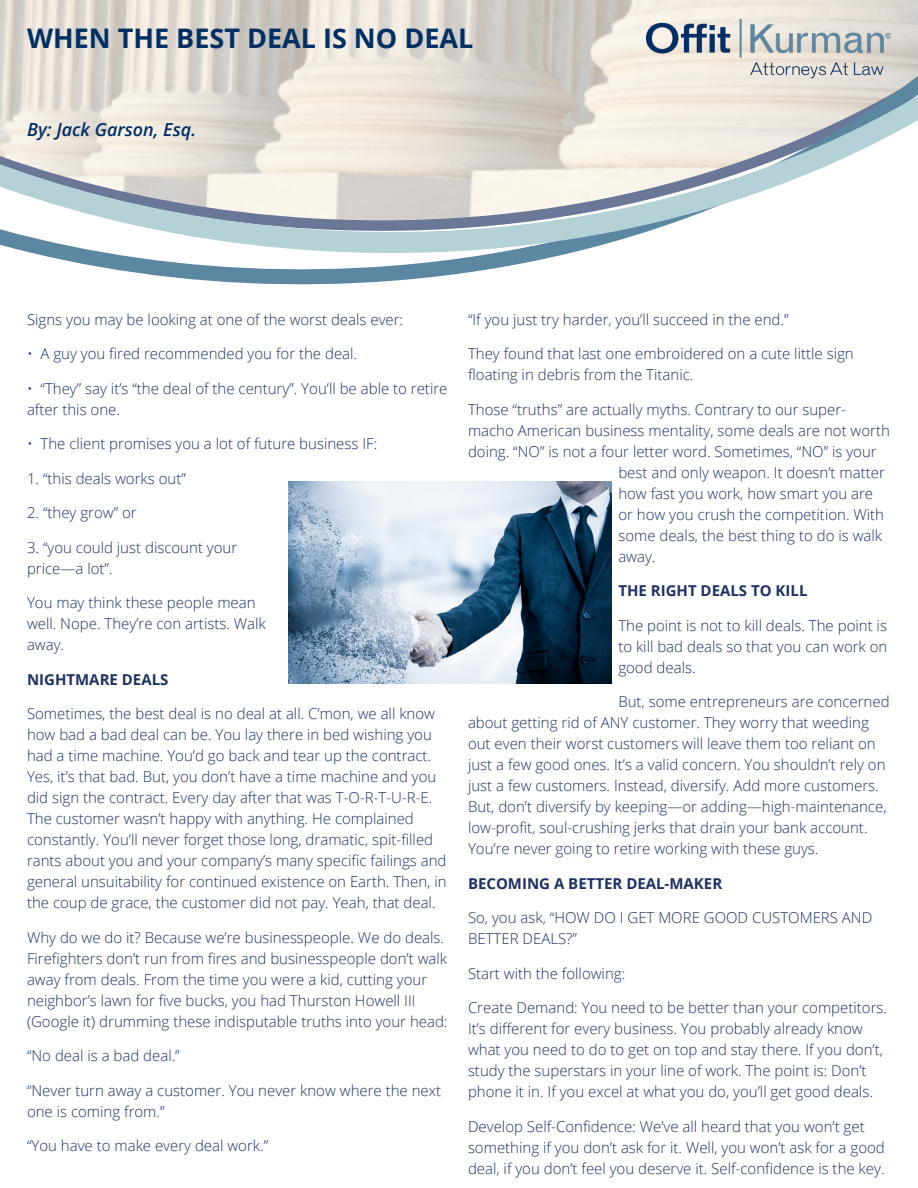
<style>
.page{position:relative;width:918px;height:1188px;background:#fff}
.page>*{position:absolute;margin:0;border:0;box-sizing:border-box;transform-origin:0 0}
.t1{font:700 27px "Open Sans";color:#002f64}
.t2{font:italic 600 18px "Open Sans";color:#002f64}
.Paragraph_Style_2{font:300 15px/21px "Open Sans";color:#1d3262}
.Paragraph_Style_2-2{font:700 15px "Open Sans";color:#1d3262}
</style>
<div class="page">
<svg style="left:0;top:0;width:918px;height:285px"></svg>
<img style="left:288px;top:482px;width:324px;height:202px">
<img style="left:647px;top:19px;width:244px;height:63px">
<p class="t1" style="left:27px;top:19px;width:448px">WHEN THE BEST DEAL IS NO DEAL</p>
<p class="t2" style="left:27px;top:117px;width:171px">By: Jack Garson, Esq.</p>
<p class="Paragraph_Style_2" style="left:27px;top:308px;width:378px">Signs you may be looking at one of the worst deals ever:</p>
<p class="Paragraph_Style_2" style="left:27px;top:343px;width:332px">• A guy you fired recommended you for the deal.</p>
<p class="Paragraph_Style_2" style="left:27px;top:377px;width:422px">• “They” say it’s “the deal of the century”. You’ll be able to retire after this one.</p>
<p class="Paragraph_Style_2" style="left:27px;top:433px;width:352px">• The client promises you a lot of future business IF:</p>
<p class="Paragraph_Style_2" style="left:27px;top:467px;width:160px">1. “this deals works out”</p>
<p class="Paragraph_Style_2" style="left:27px;top:502px;width:111px">2. “they grow” or</p>
<p class="Paragraph_Style_2" style="left:27px;top:536px;width:212px">3. “you could just discount your price—a lot”.</p>
<p class="Paragraph_Style_2" style="left:27px;top:592px;width:240px">You may think these people mean well. Nope. They’re con artists. Walk away.</p>
<p class="Paragraph_Style_2-2" style="left:27px;top:669px;width:143px">NIGHTMARE DEALS</p>
<p class="Paragraph_Style_2" style="left:27px;top:703px;width:421px">Sometimes, the best deal is no deal at all. C’mon, we all know how bad a bad deal can be. You lay there in bed wishing you had a time machine. You’d go back and tear up the contract.<br>Yes, it’s that bad. But, you don’t have a time machine and you did sign the contract. Every day after that was T-O-R-T-U-R-E.<br>The customer wasn’t happy with anything. He complained constantly. You’ll never forget those long, dramatic, spit-filled rants about you and your company’s many specific failings and general unsuitability for continued existence on Earth. Then, in the coup de grace, the customer did not pay. Yeah, that deal.</p>
<p class="Paragraph_Style_2" style="left:27px;top:926px;width:422px">Why do we do it? Because we’re businesspeople. We do deals.<br>Firefighters don’t run from fires and businesspeople don’t walk away from deals. From the time you were a kid, cutting your neighbor’s lawn for five bucks, you had Thurston Howell III (Google it) drumming these indisputable truths into your head:</p>
<p class="Paragraph_Style_2" style="left:27px;top:1045px;width:154px">“No deal is a bad deal.”</p>
<p class="Paragraph_Style_2" style="left:27px;top:1079px;width:416px">“Never turn away a customer. You never know where the next one is coming from.”</p>
<p class="Paragraph_Style_2" style="left:27px;top:1135px;width:243px">“You have to make every deal work.”</p>
<p class="Paragraph_Style_2" style="left:468px;top:308px;width:322px">“If you just try harder, you’ll succeed in the end.”</p>
<p class="Paragraph_Style_2" style="left:468px;top:343px;width:387px">They found that last one embroidered on a cute little sign floating in debris from the Titanic.</p>
<p class="Paragraph_Style_2" style="left:468px;top:398px;width:380px">Those “truths” are actually myths. Contrary to our super-</p>
<p class="Paragraph_Style_2" style="left:468px;top:419px;width:424px">macho American business mentality, some deals are not worth</p>
<p class="Paragraph_Style_2" style="left:468px;top:440px;width:410px">doing. “NO” is not a four letter word. Sometimes, “NO” is your</p>
<p class="Paragraph_Style_2" style="left:618px;top:461px;width:268px">best and only weapon. It doesn’t matter</p>
<p class="Paragraph_Style_2" style="left:618px;top:482px;width:256px">how fast you work, how smart you are</p>
<p class="Paragraph_Style_2" style="left:618px;top:503px;width:267px">or how you crush the competition. With</p>
<p class="Paragraph_Style_2" style="left:618px;top:524px;width:265px">some deals, the best thing to do is walk</p>
<p class="Paragraph_Style_2" style="left:618px;top:545px;width:39px">away.</p>
<p class="Paragraph_Style_2-2" style="left:618px;top:580px;width:191px">THE RIGHT DEALS TO KILL</p>
<p class="Paragraph_Style_2" style="left:618px;top:614px;width:271px;text-align:justify">The point is not to kill deals. The point is to kill bad deals so that you can work on good deals.</p>
<p class="Paragraph_Style_2" style="left:468px;top:691px;width:423px;text-indent:150px">But, some entrepreneurs are concerned about getting rid of ANY customer. They worry that weeding out even their worst customers will leave them too reliant on just a few good ones. It’s a valid concern. You shouldn’t rely on just a few customers. Instead, diversify. Add more customers.<br>But, don’t diversify by keeping—or adding—high-maintenance, low-profit, soul-crushing jerks that drain your bank account.<br>You’re never going to retire working with these guys.</p>
<p class="Paragraph_Style_2-2" style="left:468px;top:873px;width:256px">BECOMING A BETTER DEAL-MAKER</p>
<p class="Paragraph_Style_2" style="left:468px;top:907px;width:406px">So, you ask, “HOW DO I GET MORE GOOD CUSTOMERS AND<br>BETTER DEALS?”</p>
<p class="Paragraph_Style_2" style="left:468px;top:962px;width:159px">Start with the following:</p>
<p class="Paragraph_Style_2" style="left:468px;top:997px;width:421px">Create Demand: You need to be better than your competitors.<br>It’s different for every business. You probably already know what you need to do to get on top and stay there. If you don’t, study the superstars in your line of work. The point is: Don’t phone it in. If you excel at what you do, you’ll get good deals.</p>
<p class="Paragraph_Style_2" style="left:468px;top:1115px;width:418px">Develop Self-Confidence: We’ve all heard that you won’t get something if you don’t ask for it. Well, you won’t ask for a good deal, if you don’t feel you deserve it. Self-confidence is the key.</p>
</div>
